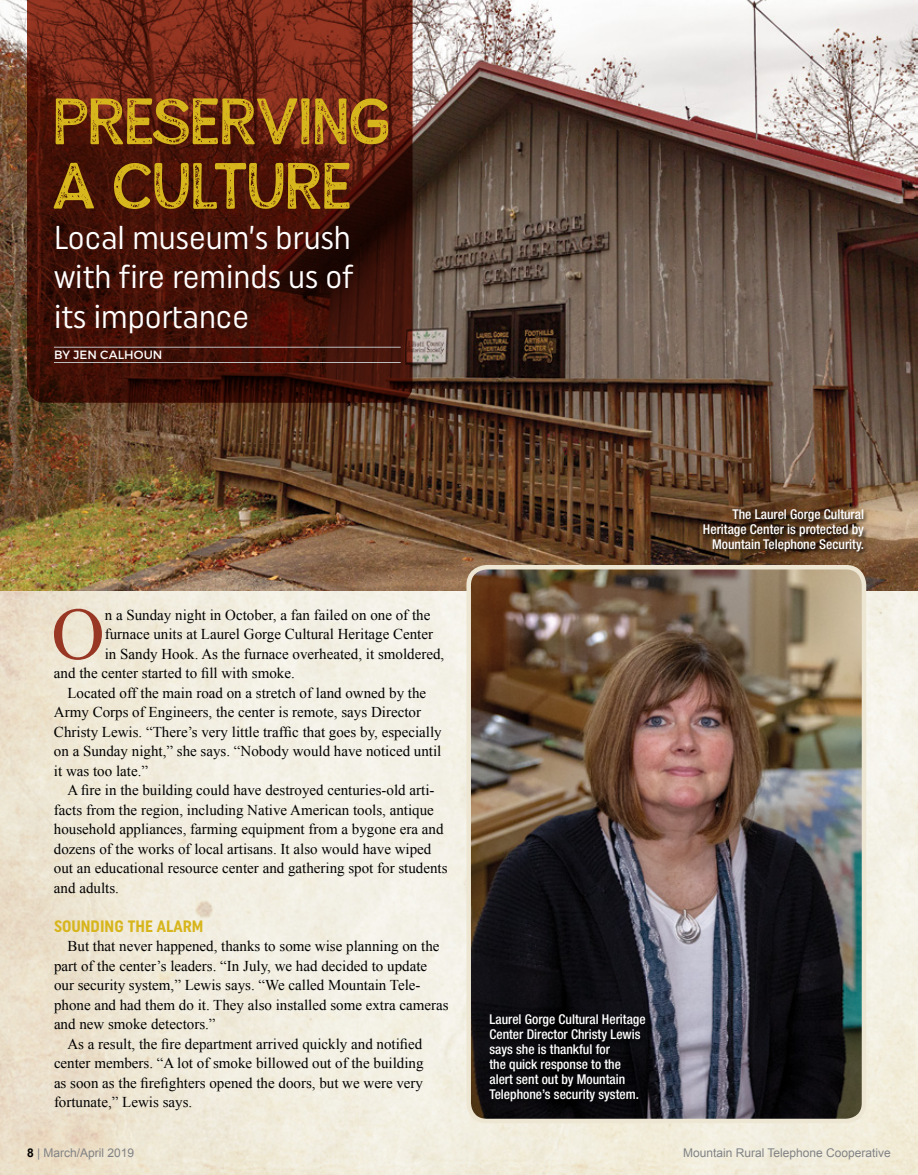
<style>
.page{position:relative;width:918px;height:1175px;background:#fff}
.page>*{position:absolute;margin:0;border:0;box-sizing:border-box;transform-origin:0 0}
.t1{font:83.7px/64.5px "Alfons Display Regular P";letter-spacing:.02em;color:#d7b51c}
.t2{font:73.95px "Times New Roman";color:#983723}
.t3{font:33px/39.6px "Uniform Condensed";color:#fff;text-align:justify}
.t4{font:700 16.5px "Uniform Condensed";color:#d7b51c}
.t5{font:15px "Times New Roman";color:#000}
.t6{font:500 condensed 13.5px/15px "Helvetica Neue LT Std";color:#fff}
.t7{font:12px "Arial";color:#808285}
.t8{font:12px "Montserrat";letter-spacing:.01em;color:#fff}
.s1{font-weight:700;color:#000}
</style>
<div class="page">
<img style="left:0;top:590px;width:918px;height:584px">
<img style="left:0;top:0;width:918px;height:590px">
<svg style="left:27px;top:0;width:386px;height:403px;background:#51170c"></svg>
<hr style="left:54px;top:347px;width:347px;height:1px;background:#bcbec0">
<hr style="left:54px;top:362px;width:347px;height:1px;background:#bcbec0">
<img style="left:469px;top:567px;width:395px;height:553px">
<div style="left:466px;top:565px;width:400px;height:558px;border:4px solid #ede6d3;border-radius:18px"></div>
<div style="left:488px;top:1013px;width:163px;height:94px;background:#08070b"></div>
<div style="left:703px;top:508px;width:166px;height:49px;background:#000;opacity:.75"></div>
<h1 class="t1" style="left:54px;top:88px;width:336px">Preserving a culture</h1>
<h3 class="t3" style="left:54px;top:217px;width:301px">Local museum’s brush with fire reminds us of its importance</h3>
<p class="t8" style="left:54px;top:348px;width:110px">BY JEN CALHOUN</p>
<h2 class="t2" style="left:51px;top:584px;width:55px">O</h2>
<p class="t5" style="left:105px;top:604px;width:327px">n a Sunday night in October, a fan failed on one of the</p>
<p class="t5" style="left:105px;top:624px;width:330px">furnace units at Laurel Gorge Cultural Heritage Center</p>
<p class="t5" style="left:105px;top:643px;width:341px">in Sandy Hook. As the furnace overheated, it smoldered,</p>
<p class="t5" style="left:54px;top:663px;width:242px">and the center started to fill with smoke.</p>
<p class="t5" style="left:67px;top:682px;width:360px">Located off the main road on a stretch of land owned by the</p>
<p class="t5" style="left:54px;top:702px;width:369px">Army Corps of Engineers, the center is remote, says Director</p>
<p class="t5" style="left:54px;top:721px;width:389px">Christy Lewis. “There’s very little traffic that goes by, especially</p>
<p class="t5" style="left:54px;top:741px;width:389px">on a Sunday night,” she says. “Nobody would have noticed until</p>
<p class="t5" style="left:54px;top:760px;width:96px">it was too late.”</p>
<p class="t5" style="left:67px;top:780px;width:368px">A fire in the building could have destroyed centuries-old arti-</p>
<p class="t5" style="left:54px;top:799px;width:381px">facts from the region, including Native American tools, antique</p>
<p class="t5" style="left:54px;top:819px;width:391px">household appliances, farming equipment from a bygone era and</p>
<p class="t5" style="left:54px;top:838px;width:379px">dozens of the works of local artisans. It also would have wiped</p>
<p class="t5" style="left:54px;top:858px;width:395px">out an educational resource center and gathering spot for students</p>
<p class="t5" style="left:54px;top:877px;width:66px">and adults.</p>
<p class="t4" style="left:54px;top:916px;width:151px">SOUNDING THE ALARM</p>
<p class="t5" style="left:68px;top:936px;width:374px">But that never happened, thanks to some wise planning on the</p>
<p class="t5" style="left:54px;top:955px;width:375px">part of the center’s leaders. “In July, we had decided to update</p>
<p class="t5" style="left:54px;top:975px;width:368px">our security system,” Lewis says. “We called Mountain Tele-</p>
<p class="t5" style="left:54px;top:994px;width:396px">phone and had them do it. They also installed some extra cameras</p>
<p class="t5" style="left:54px;top:1014px;width:163px">and new smoke detectors.”</p>
<p class="t5" style="left:68px;top:1033px;width:356px">As a result, the fire department arrived quickly and notified</p>
<p class="t5" style="left:54px;top:1053px;width:371px">center members. “A lot of smoke billowed out of the building</p>
<p class="t5" style="left:54px;top:1072px;width:371px">as soon as the firefighters opened the doors, but we were very</p>
<p class="t5" style="left:54px;top:1092px;width:140px">fortunate,” Lewis says.</p>
<p class="t6" style="left:489px;top:1011px;width:158px">Laurel Gorge Cultural Heritage<br>Center Director Christy Lewis says she is thankful for<br>the quick response to the alert sent out by Mountain<br>Telephone’s security system.</p>
<p class="t6" style="left:703px;top:506px;width:163px;text-align:right">The Laurel Gorge Cultural<br>Heritage Center is protected by<br>Mountain Telephone Security.</p>
<p class="t7" style="left:27px;top:1144px;width:109px"><span class="s1">8</span> | March/April 2019</p>
<p class="t7" style="left:683px;top:1144px;width:209px">Mountain Rural Telephone Cooperative</p>
</div>
